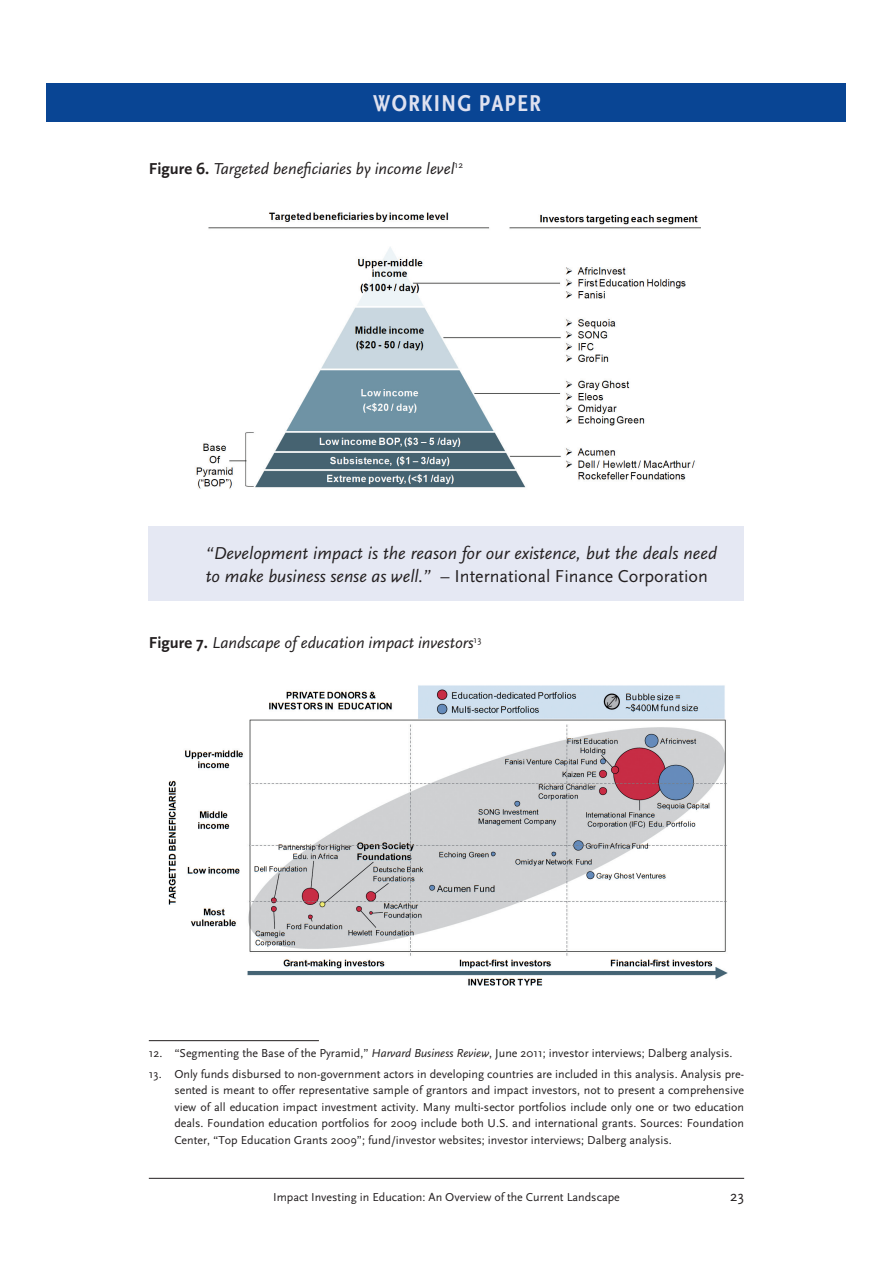
<style>
.page{position:relative;width:893px;height:1263px;background:#fff}
.page>*{position:absolute;margin:0;border:0;box-sizing:border-box;transform-origin:0 0}
.t1{font:24px "Scala Sans Bold Con";letter-spacing:.05em;color:#dee1f0}
.t2{font:italic 18px/22.5px "Scala Sans";color:#231f20}
.t3{font:italic 16.5px "Scala Sans";color:#231f20}
.t4{font:15px "Scala Sans";color:#231f20}
.t5{font:12px/16.5px "Scala Sans";color:#231f20;text-align:justify}
.s1{font-weight:700;font-style:normal}
.s2{font-style:normal}
.s3{font-style:italic}
</style>
<div class="page">
<div style="left:47px;top:83px;width:799px;height:38px;background:#094594"></div>
<hr style="left:149px;top:1178px;width:595px;height:1px;background:#231f20">
<img style="left:196px;top:212px;width:504px;height:277px">
<div style="left:149px;top:526px;width:595px;height:75px;background:#e5e8f3"></div>
<img style="left:168px;top:685px;width:560px;height:301px">
<hr style="left:149px;top:1040px;width:170px;height:1px;background:#231f20">
<h1 class="t1" style="left:373px;top:94px;width:169px">WORKING PAPER</h1>
<h3 class="t3" style="left:149px;top:161px;width:316px"><span class="s1">Figure 6.</span> Targeted beneficiaries by income level<sup>12</sup></h3>
<h2 class="t2" style="left:206px;top:543px;width:512px">“Development impact is the reason for our existence, but the deals need to make business sense as well.” <span class="s2">– International Finance Corporation</span></h2>
<h3 class="t3" style="left:149px;top:636px;width:334px"><span class="s1">Figure 7.</span> Landscape of education impact investors<sup>13</sup></h3>
<p class="t5" style="left:149px;top:1046px;width:585px">12. “Segmenting the Base of the Pyramid,” <span class="s3">Harvard Business Review</span>, June 2011; investor interviews; Dalberg analysis.</p>
<p class="t5" style="left:174px;top:1066px;width:571px;text-indent:-26px">13. Only funds disbursed to non-government actors in developing countries are included in this analysis. Analysis pre&shy;sented is meant to offer representative sample of grantors and impact investors, not to present a comprehensive view of all education impact investment activity. Many multi-sector portfolios include only one or two education deals. Foundation education portfolios for 2009 include both U.S. and international grants. Sources: Foundation Center, “Top Education Grants 2009”; fund/investor websites; investor interviews; Dalberg analysis.</p>
<p class="t5" style="left:273px;top:1189px;width:348px">Impact Investing in Education: An Overview of the Current Landscape</p>
<p class="t4" style="left:730px;top:1189px;width:16px">23</p>
</div>
